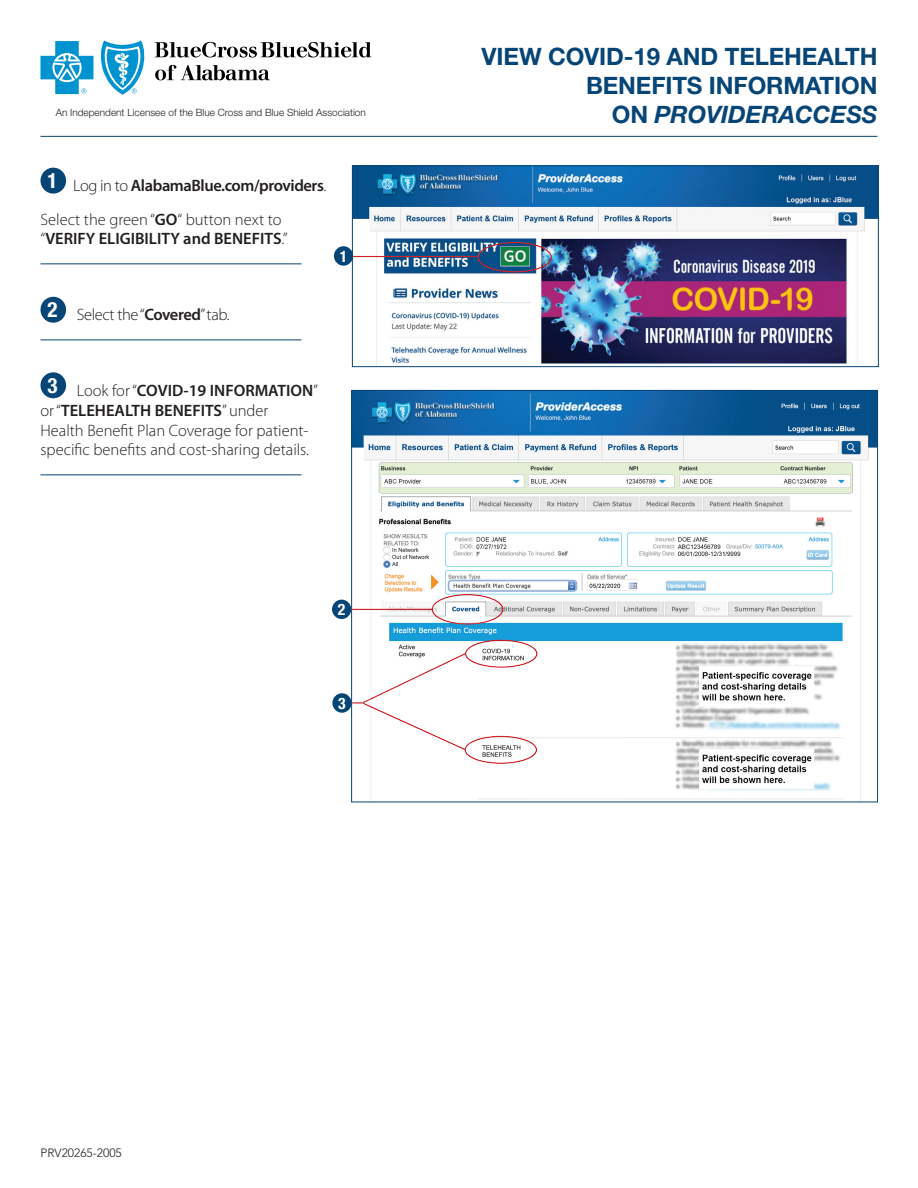
<style>
.page{position:relative;width:918px;height:1188px;background:#fff}
.page>*{position:absolute;margin:0;border:0;box-sizing:border-box;transform-origin:0 0}
.t1{font:700 24px/28.8px "Helvetica Neue LT Std";letter-spacing:-.005em;color:#084577;text-align:right}
.t2{font:italic 700 24px "Helvetica Neue LT Std";letter-spacing:-.005em;color:#084577}
.t3{font:700 condensed 21px "Helvetica Neue LT Std";color:#fff}
._2010_PF_Body_Copy{font:300 16.5px/19.8px "Myriad Pro";color:#231f20}
._2010_PF_Body_Copy-2{font:600 16.5px "Myriad Pro";letter-spacing:-.025em;color:#231f20}
._2010_PF_Body_Copy-3{font:300 16.5px "Myriad Pro";letter-spacing:-.025em;color:#231f20}
.t4{font:700 condensed 15.75px "Helvetica Neue LT Std";color:#fff}
.t5{font:300 12px "Avenir LT Std";color:#231f20}
.t6{font:300 10.05px "Helvetica Neue LT Std";color:#231f20}
.s1{font-style:normal}
.s2{font-weight:300}
.s3{font-weight:600}
</style>
<div class="page">
<img style="left:353px;top:392px;width:523px;height:408px">
<img style="left:354px;top:167px;width:523px;height:198px">
<div style="left:352px;top:165px;width:527px;height:202px;border:1px solid #084577"></div>
<div style="left:41px;top:168px;width:25px;height:26px;background:#084577;border-radius:50%"></div>
<hr style="left:40px;top:263px;width:262px;height:1px;background:#084577">
<div style="left:41px;top:297px;width:25px;height:26px;background:#084577;border-radius:50%"></div>
<hr style="left:40px;top:340px;width:262px;height:1px;background:#084577">
<div style="left:41px;top:372px;width:25px;height:26px;background:#084577;border-radius:50%"></div>
<hr style="left:40px;top:474px;width:262px;height:1px;background:#084577">
<hr style="left:40px;top:136px;width:838px;height:1px;background:#084577">
<svg style="left:155px;top:65px;width:115px;height:15px"></svg>
<svg style="left:155px;top:42px;width:216px;height:16px"></svg>
<svg style="left:41px;top:41px;width:52px;height:53px"></svg>
<svg style="left:100px;top:40px;width:45px;height:55px"></svg>
<div style="left:476px;top:240px;width:77px;height:32px;background:#fff;opacity:.75"></div>
<div style="left:476px;top:243px;width:77px;height:32px;background:#231f20;opacity:.75"></div>
<div style="left:431px;top:592px;width:73px;height:32px;background:#fff;opacity:.75"></div>
<div style="left:431px;top:595px;width:73px;height:32px;background:#231f20;opacity:.75"></div>
<div style="left:465px;top:638px;width:73px;height:29px;background:#fff;opacity:.75"></div>
<div style="left:465px;top:640px;width:73px;height:30px;background:#231f20;opacity:.75"></div>
<svg style="left:350px;top:652px;width:117px;height:100px"></svg>
<div style="left:349px;top:699px;width:15px;height:5px;background:#231f20;opacity:.75"></div>
<div style="left:332px;top:693px;width:20px;height:20px;background:#084577;border-radius:50%"></div>
<div style="left:350px;top:606px;width:86px;height:5px;background:#231f20;opacity:.75"></div>
<div style="left:332px;top:600px;width:19px;height:19px;background:#084577;border-radius:50%"></div>
<div style="left:351px;top:253px;width:127px;height:5px;background:#231f20;opacity:.75"></div>
<div style="left:334px;top:246px;width:19px;height:20px;background:#084577;border-radius:50%"></div>
<div style="left:465px;top:734px;width:73px;height:29px;background:#fff"></div>
<div style="left:465px;top:736px;width:73px;height:30px;background:#231f20;opacity:.75"></div>
<p class="t1" style="left:482px;top:42px;width:397px">VIEW COVID-19 AND TELEHEALTH<br>BENEFITS INFORMATION</p>
<p class="t6" style="left:56px;top:106px;width:312px">An Independent Licensee of the Blue Cross and Blue Shield Association</p>
<p class="t2" style="left:612px;top:99px;width:267px"><span class="s1">ON</span> PROVIDERACCESS</p>
<p class="t3" style="left:47px;top:168px;width:12px">1</p>
<p class="_2010_PF_Body_Copy-2" style="left:73px;top:177px;width:255px"><span class="s2">Log in to</span> AlabamaBlue.com/providers<span class="s2">.</span></p>
<p class="_2010_PF_Body_Copy" style="left:40px;top:210px;width:249px">Select the green “<span class="s3">GO</span>“ button next to “<span class="s3">VERIFY ELIGIBILITY and BENEFITS</span>.”</p>
<p class="t4" style="left:340px;top:246px;width:9px">1</p>
<p class="t3" style="left:47px;top:297px;width:12px">2</p>
<p class="_2010_PF_Body_Copy-3" style="left:77px;top:306px;width:154px">Select the “<span class="s3">Covered</span>” tab.</p>
<p class="t3" style="left:47px;top:373px;width:12px">3</p>
<p class="_2010_PF_Body_Copy" style="left:40px;top:381px;width:279px;text-indent:36px">Look for “<span class="s3">COVID-19 INFORMATION</span>” or “<span class="s3">TELEHEALTH BENEFITS</span>” under<br>Health Benefit Plan Coverage for patient&shy;specific benefits and cost-sharing details.</p>
<p class="t4" style="left:338px;top:600px;width:9px">2</p>
<p class="t4" style="left:338px;top:693px;width:9px">3</p>
<p class="t5" style="left:40px;top:1145px;width:83px">PRV20265-2005</p>
</div>
